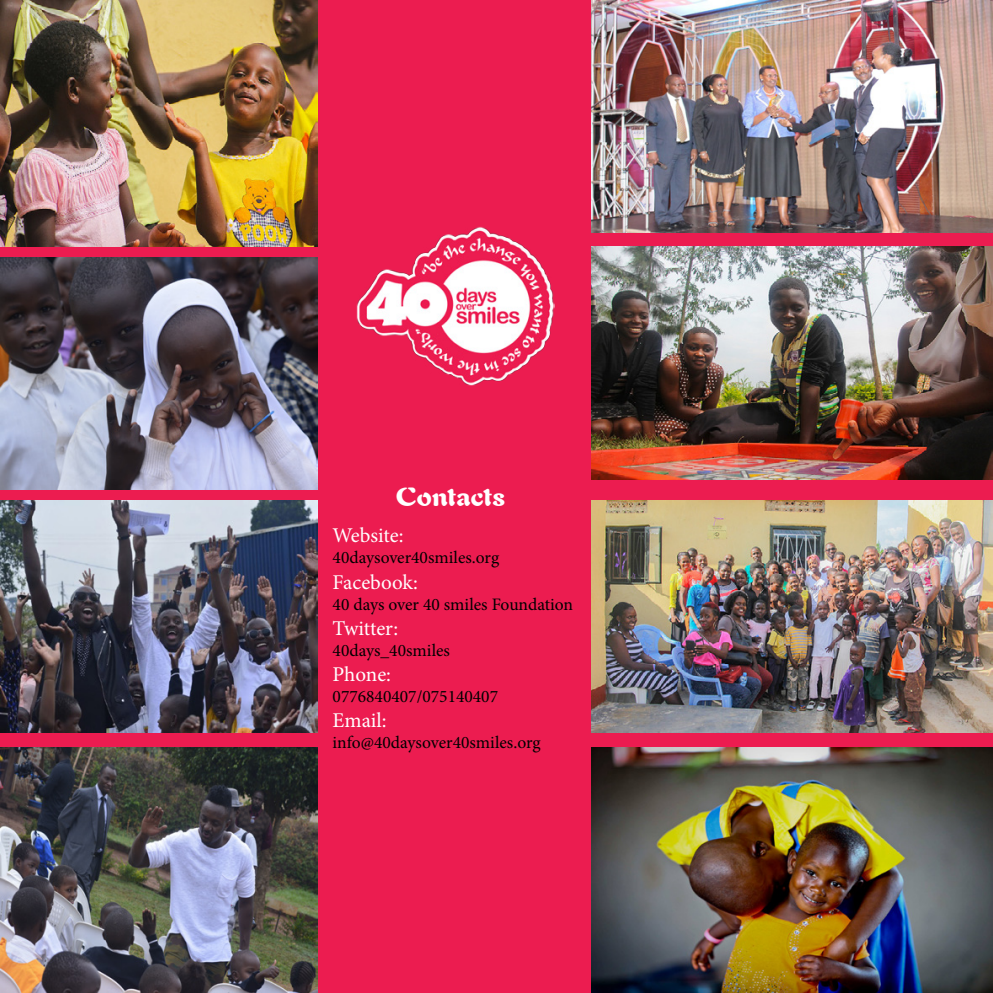
<style>
.page{position:relative;width:993px;height:993px;background:#fff}
.page>*{position:absolute;margin:0;border:0;box-sizing:border-box;transform-origin:0 0}
.t1{font:900 26.25px "Freeform 721 BT";color:#fff}
.t2{font:21px "Minion Pro";letter-spacing:-.005em;color:#fff}
.t3{font:17.5px "Minion Pro";color:#000}
</style>
<div class="page">
<div style="left:0;top:0;width:992px;height:992px;background:#ec1c50"></div>
<img style="left:0;top:0;width:317px;height:246px">
<img style="left:0;top:257px;width:317px;height:232px">
<img style="left:0;top:500px;width:317px;height:232px">
<img style="left:0;top:747px;width:317px;height:245px">
<img style="left:591px;top:0;width:401px;height:232px">
<img style="left:591px;top:246px;width:401px;height:233px">
<img style="left:591px;top:500px;width:401px;height:232px">
<img style="left:591px;top:747px;width:401px;height:245px">
<img style="left:356px;top:226px;width:198px;height:159px">
<h1 class="t1" style="left:395px;top:481px;width:111px">Contacts</h1>
<p class="t2" style="left:332px;top:521px;width:72px">Website:</p>
<p class="t3" style="left:332px;top:546px;width:168px">40daysover40smiles.org</p>
<p class="t2" style="left:332px;top:567px;width:87px">Facebook:</p>
<p class="t3" style="left:332px;top:592px;width:242px">40 days over 40 smiles Foundation</p>
<p class="t2" style="left:332px;top:613px;width:67px">Twitter:</p>
<p class="t3" style="left:332px;top:638px;width:119px">40days_40smiles</p>
<p class="t2" style="left:332px;top:660px;width:60px">Phone:</p>
<p class="t3" style="left:332px;top:684px;width:167px">0776840407/075140407</p>
<p class="t2" style="left:332px;top:706px;width:55px">Email:</p>
<p class="t3" style="left:332px;top:730px;width:209px">info@40daysover40smiles.org</p>
</div>
